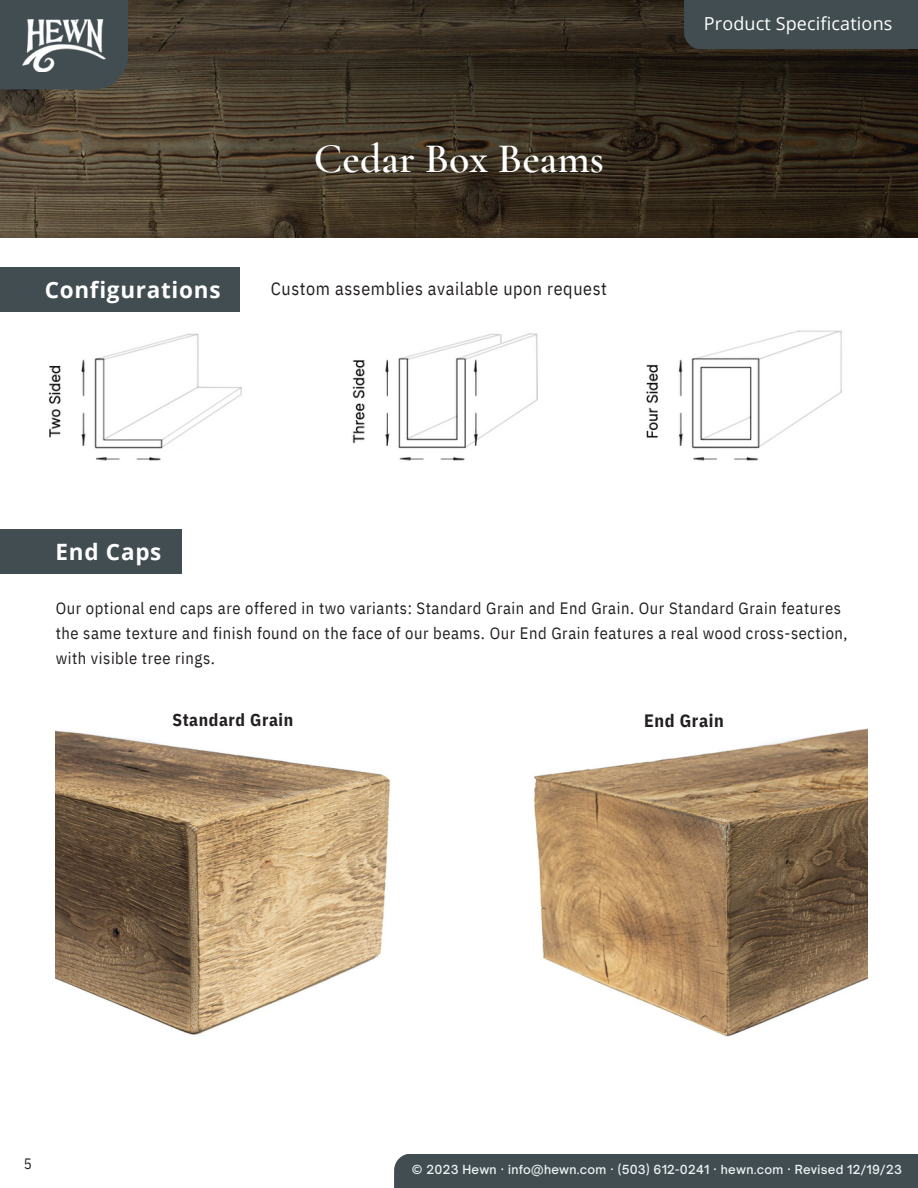
<style>
.page{position:relative;width:918px;height:1188px;background:#fff}
.page>*{position:absolute;margin:0;border:0;box-sizing:border-box;transform-origin:0 0}
.t1{font:600 42px "Cormorant Garamond";color:#fff}
.t2{font:700 22.5px "Open Sans";letter-spacing:.03em;color:#fff}
.t3{font:18px "IBM Plex Sans Cond";letter-spacing:.035em;color:#231f20}
.t4{font:18px "Open Sans";letter-spacing:.01em;color:#fff}
.t5{font:700 17.85px "IBM Plex Sans Cond";letter-spacing:.035em;color:#231f20}
.t6{font:700 17.4px "IBM Plex Sans Cond";letter-spacing:.035em;color:#231f20}
.t7{font:16.5px/24.8px "IBM Plex Sans Cond";letter-spacing:.035em;color:#231f20}
.t8{font:15px "IBM Plex Sans Cond";color:#282828}
.t9{font:500 12px "Open Sauce One";letter-spacing:.02em;color:#edf3f5}
</style>
<div class="page">
<img style="left:0;top:0;width:918px;height:237px">
<div style="left:0;top:0;width:128px;height:89px;background:#414d51"></div>
<img style="left:23px;top:19px;width:82px;height:53px">
<div style="left:684px;top:0;width:234px;height:49px;background:#414d51"></div>
<div style="left:0;top:530px;width:182px;height:44px;background:#414d51"></div>
<img style="left:56px;top:730px;width:335px;height:305px">
<img style="left:534px;top:728px;width:333px;height:309px">
<img style="left:48px;top:330px;width:794px;height:131px">
<div style="left:0;top:267px;width:239px;height:45px;background:#414d51"></div>
<div style="left:394px;top:1154px;width:524px;height:34px;background:#414d51"></div>
<p class="t1" style="left:314px;top:133px;width:292px">Cedar Box Beams</p>
<p class="t2" style="left:45px;top:274px;width:177px">Configurations</p>
<p class="t3" style="left:271px;top:277px;width:338px">Custom assemblies available upon request</p>
<p class="t4" style="left:704px;top:11px;width:190px">Product Specifications</p>
<p class="t2" style="left:56px;top:536px;width:107px">End Caps</p>
<p class="t7" style="left:56px;top:596px;width:793px">Our optional end caps are offered in two variants: Standard Grain and End Grain. Our Standard Grain features the same texture and finish found on the face of our beams. Our End Grain features a real wood cross-section, with visible tree rings.</p>
<p class="t6" style="left:172px;top:708px;width:122px">Standard Grain</p>
<p class="t5" style="left:644px;top:709px;width:81px">End Grain</p>
<p class="t8" style="left:24px;top:1153px;width:10px">5</p>
<p class="t9" style="left:412px;top:1162px;width:492px">© 2023 Hewn · info@hewn.com · (503) 612-0241 · hewn.com · Revised 12/19/23</p>
</div>
